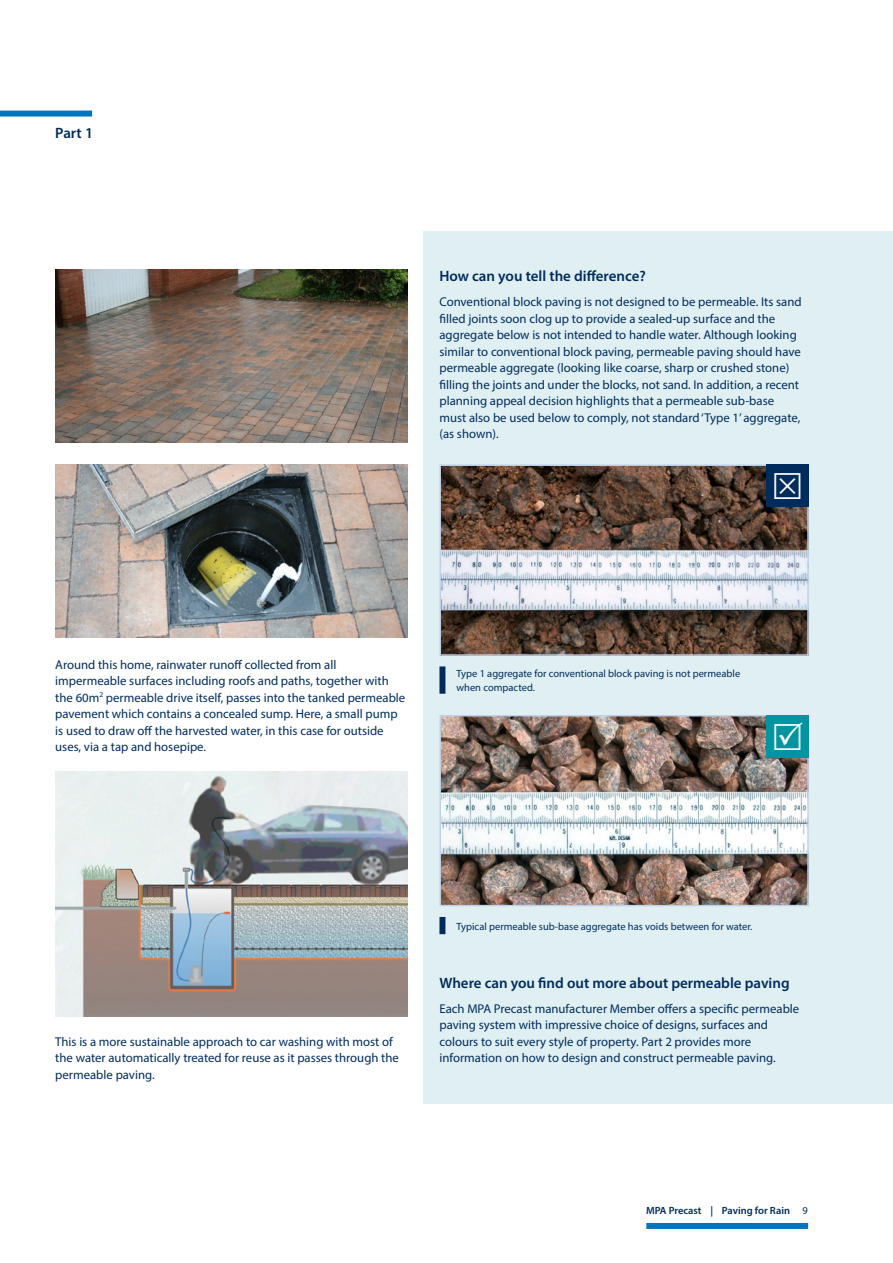
<style>
.page{position:relative;width:893px;height:1263px;background:#fff}
.page>*{position:absolute;margin:0;border:0;box-sizing:border-box;transform-origin:0 0}
.t1{font:600 15px "Myriad Pro";color:#002c5d}
.t2{font:12.75px/16.5px "Myriad Pro";color:#002c5d}
.t3{font:10.5px/13.5px "Myriad Pro";color:#002c5d}
.t4{font:600 10.5px "Myriad Pro";color:#002c5d}
.s1{font-weight:400}
</style>
<div class="page">
<div style="left:646px;top:1223px;width:162px;height:6px;background:#0076be"></div>
<div style="left:423px;top:231px;width:470px;height:872px;background:#e0f0f2"></div>
<img style="left:55px;top:771px;width:353px;height:245px">
<div style="left:0;top:111px;width:92px;height:6px;background:#0076be"></div>
<div style="left:439px;top:666px;width:6px;height:28px;background:#002c5d"></div>
<img style="left:442px;top:467px;width:364px;height:186px">
<div style="left:439px;top:464px;width:370px;height:192px;border:2px solid #c0d0ea"></div>
<div style="left:439px;top:917px;width:6px;height:17px;background:#002c5d"></div>
<img style="left:442px;top:718px;width:364px;height:185px">
<div style="left:439px;top:715px;width:370px;height:191px;border:2px solid #c0d0ea"></div>
<div style="left:766px;top:464px;width:43px;height:43px;background:#002c5d"></div>
<div style="left:766px;top:715px;width:43px;height:42px;background:#0095a1"></div>
<img style="left:55px;top:270px;width:353px;height:173px">
<img style="left:55px;top:464px;width:353px;height:173px">
<p class="t1" style="left:55px;top:124px;width:39px">Part 1</p>
<p class="t1" style="left:439px;top:266px;width:208px">How can you tell the difference?</p>
<p class="t2" style="left:439px;top:293px;width:364px">Conventional block paving is not designed to be permeable. Its sand filled joints soon clog up to provide a sealed-up surface and the aggregate below is not intended to handle water. Although looking similar to conventional block paving, permeable paving should have permeable aggregate (looking like coarse, sharp or crushed stone) filling the joints and under the blocks, not sand. In addition, a recent planning appeal decision highlights that a permeable sub-base must also be used below to comply, not standard ‘Type 1’ aggregate, (as shown).</p>
<p class="t2" style="left:55px;top:656px;width:352px">Around this home, rainwater runoff collected from all impermeable surfaces including roofs and paths, together with the 60m<sup>2</sup> permeable drive itself, passes into the tanked permeable pavement which contains a concealed sump. Here, a small pump is used to draw off the harvested water, in this case for outside uses, via a tap and hosepipe.</p>
<p class="t3" style="left:456px;top:667px;width:285px">Type 1 aggregate for conventional block paving is not permeable when compacted.</p>
<p class="t2" style="left:55px;top:1033px;width:345px">This is a more sustainable approach to car washing with most of the water automatically treated for reuse as it passes through the permeable paving.</p>
<p class="t3" style="left:456px;top:919px;width:297px">Typical permeable sub-base aggregate has voids between for water.</p>
<p class="t1" style="left:439px;top:973px;width:352px">Where can you find out more about permeable paving</p>
<p class="t2" style="left:439px;top:1000px;width:361px">Each MPA Precast manufacturer Member offers a specific permeable paving system with impressive choice of designs, surfaces and colours to suit every style of property. Part 2 provides more information on how to design and construct permeable paving.</p>
<p class="t4" style="left:646px;top:1204px;width:163px">MPA Precast | Paving for Rain <span class="s1">9</span></p>
</div>
